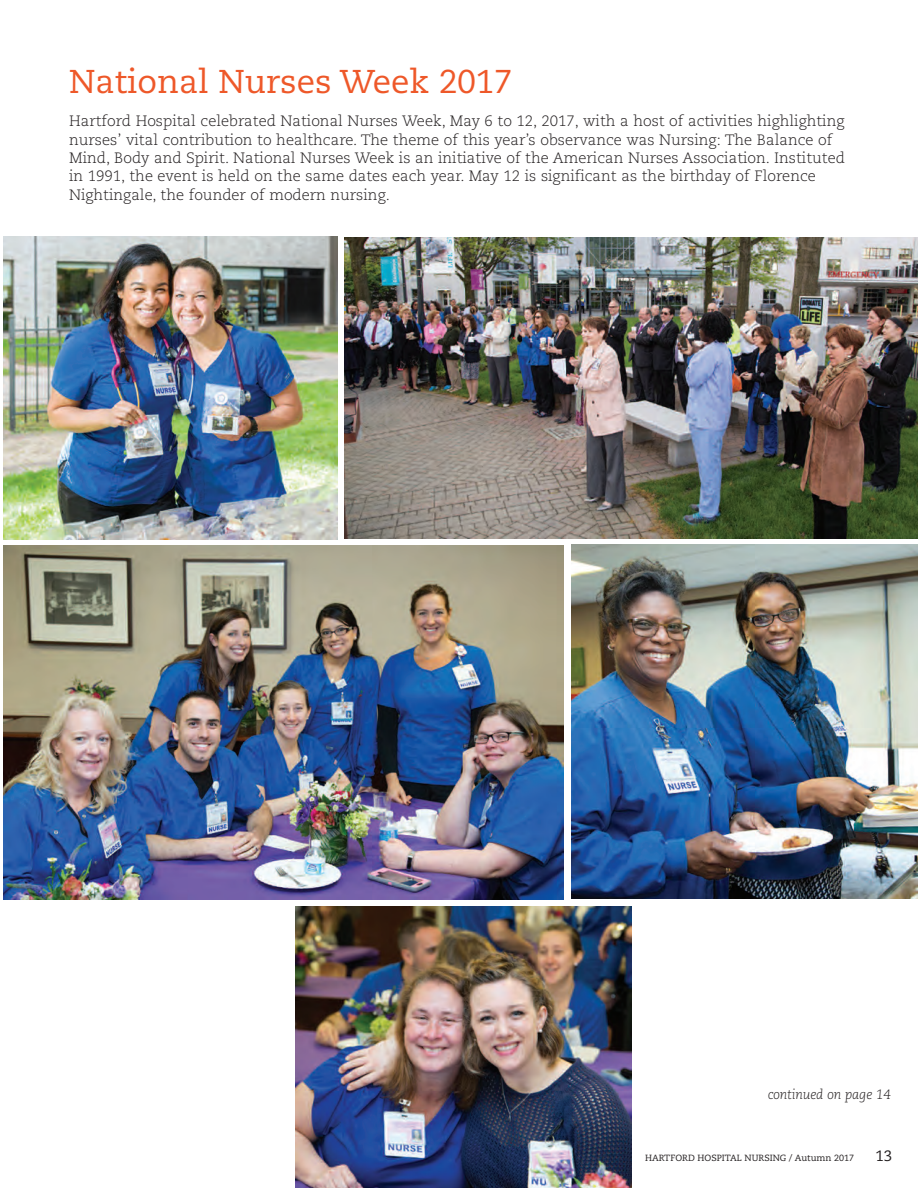
<style>
.page{position:relative;width:918px;height:1188px;background:#fff}
.page>*{position:absolute;margin:0;border:0;box-sizing:border-box;transform-origin:0 0}
.t1{font:33px "Caecilia";color:#ee5829}
.t2{font:300 15px/18.3px "Caecilia";color:#231f20}
.t3{font:15px "Caecilia";color:#231f20}
.t4{font:italic 300 13.5px "Caecilia";letter-spacing:-.01em;color:#231f20}
.t5{font:9px "Caecilia";color:#231f20}
</style>
<div class="page">
<img style="left:344px;top:237px;width:574px;height:301px">
<img style="left:4px;top:236px;width:333px;height:303px">
<img style="left:4px;top:545px;width:560px;height:354px">
<img style="left:571px;top:544px;width:347px;height:354px">
<img style="left:296px;top:907px;width:335px;height:281px">
<h1 class="t1" style="left:69px;top:67px;width:445px">National Nurses Week 2017</h1>
<p class="t2" style="left:69px;top:113px;width:777px">Hartford Hospital celebrated National Nurses Week, May 6 to 12, 2017, with a host of activities highlighting nurses’ vital contribution to healthcare. The theme of this year’s observance was Nursing: The Balance of Mind, Body and Spirit. National Nurses Week is an initiative of the American Nurses Association. Instituted in 1991, the event is held on the same dates each year. May 12 is significant as the birthday of Florence Nightingale, the founder of modern nursing.</p>
<p class="t4" style="left:768px;top:1088px;width:124px">continued on page 14</p>
<p class="t5" style="left:645px;top:1154px;width:211px">HARTFORD HOSPITAL NURSING / Autumn 2017</p>
<p class="t3" style="left:875px;top:1149px;width:18px">13</p>
</div>
